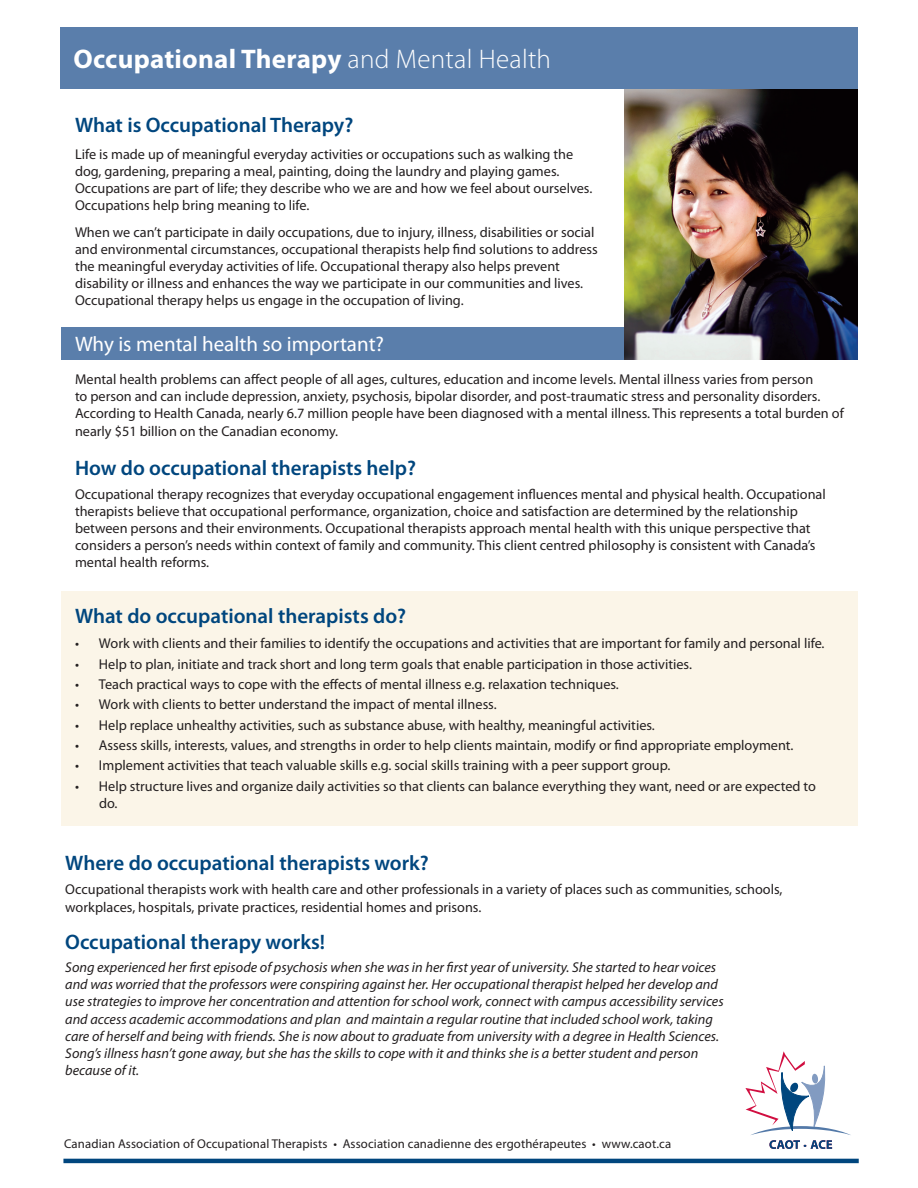
<style>
.page{position:relative;width:918px;height:1188px;background:#fff}
.page>*{position:absolute;margin:0;border:0;box-sizing:border-box;transform-origin:0 0}
.t1{font:700 27px "Myriad Pro";letter-spacing:.01em;color:#fff}
.t2{font:600 21px "Myriad Pro";color:#00467e}
.t3{font:21px "Myriad Pro";color:#fff}
.t4{font:14.25px/17.1px "Myriad Pro";color:#231f20}
.t5{font:italic 14.25px/17.1px "Myriad Pro";color:#231f20}
.t6{font:12.75px "Myriad Pro";letter-spacing:.01em;color:#231f20}
.s1{font-weight:300}
</style>
<div class="page">
<div style="left:62px;top:591px;width:796px;height:235px;background:#fbf5e8"></div>
<svg style="left:745px;top:1051px;width:106px;height:98px"></svg>
<hr style="left:63px;top:1159px;width:796px;height:4px;background:#00467e">
<div style="left:62px;top:327px;width:796px;height:33px;background:#5a7eab"></div>
<img style="left:625px;top:89px;width:233px;height:271px">
<div style="left:61px;top:27px;width:797px;height:62px;background:#5a7eab"></div>
<p class="t1" style="left:74px;top:41px;width:479px">Occupational Therapy <span class="s1">and Mental Health</span></p>
<p class="t2" style="left:75px;top:111px;width:280px">What is Occupational Therapy?</p>
<p class="t4" style="left:75px;top:146px;width:519px">Life is made up of meaningful everyday activities or occupations such as walking the dog, gardening, preparing a meal, painting, doing the laundry and playing games.<br>Occupations are part of life; they describe who we are and how we feel about ourselves.<br>Occupations help bring meaning to life.</p>
<p class="t4" style="left:75px;top:224px;width:524px">When we can’t participate in daily occupations, due to injury, illness, disabilities or social and environmental circumstances, occupational therapists help find solutions to address the meaningful everyday activities of life. Occupational therapy also helps prevent disability or illness and enhances the way we participate in our communities and lives.<br>Occupational therapy helps us engage in the occupation of living.</p>
<p class="t3" style="left:75px;top:332px;width:311px">Why is mental health so important?</p>
<p class="t4" style="left:75px;top:371px;width:770px">Mental health problems can affect people of all ages, cultures, education and income levels. Mental illness varies from person<br>to person and can include depression, anxiety, psychosis, bipolar disorder, and post-traumatic stress and personality disorders.<br>According to Health Canada, nearly 6.7 million people have been diagnosed with a mental illness. This represents a total burden of nearly $51 billion on the Canadian economy.</p>
<p class="t2" style="left:75px;top:455px;width:343px">How do occupational therapists help?</p>
<p class="t4" style="left:75px;top:486px;width:752px">Occupational therapy recognizes that everyday occupational engagement influences mental and physical health. Occupational therapists believe that occupational performance, organization, choice and satisfaction are determined by the relationship between persons and their environments. Occupational therapists approach mental health with this unique perspective that considers a person’s needs within context of family and community. This client centred philosophy is consistent with Canada’s mental health reforms.</p>
<p class="t2" style="left:75px;top:603px;width:333px">What do occupational therapists do?</p>
<p class="t4" style="left:75px;top:635px;width:751px">• Work with clients and their families to identify the occupations and activities that are important for family and personal life.</p>
<p class="t4" style="left:75px;top:656px;width:619px">• Help to plan, initiate and track short and long term goals that enable participation in those activities.</p>
<p class="t4" style="left:75px;top:676px;width:545px">• Teach practical ways to cope with the effects of mental illness e.g. relaxation techniques.</p>
<p class="t4" style="left:75px;top:696px;width:423px">• Work with clients to better understand the impact of mental illness.</p>
<p class="t4" style="left:75px;top:717px;width:581px">• Help replace unhealthy activities, such as substance abuse, with healthy, meaningful activities.</p>
<p class="t4" style="left:75px;top:737px;width:720px">• Assess skills, interests, values, and strengths in order to help clients maintain, modify or find appropriate employment.</p>
<p class="t4" style="left:75px;top:757px;width:597px">• Implement activities that teach valuable skills e.g. social skills training with a peer support group.</p>
<p class="t4" style="left:99px;top:778px;width:719px;text-indent:-24px">• Help structure lives and organize daily activities so that clients can balance everything they want, need or are expected to do.</p>
<p class="t2" style="left:65px;top:850px;width:365px">Where do occupational therapists work?</p>
<p class="t4" style="left:65px;top:880px;width:719px;line-height:18px">Occupational therapists work with health care and other professionals in a variety of places such as communities, schools, workplaces, hospitals, private practices, residential homes and prisons.</p>
<p class="t2" style="left:65px;top:928px;width:261px">Occupational therapy works!</p>
<p class="t5" style="left:65px;top:959px;width:660px">Song experienced her first episode of psychosis when she was in her first year of university. She started to hear voices and was worried that the professors were conspiring against her. Her occupational therapist helped her develop and use strategies to improve her concentration and attention for school work, connect with campus accessibility services and access academic accommodations and plan and maintain a regular routine that included school work, taking care of herself and being with friends. She is now about to graduate from university with a degree in Health Sciences.<br>Song’s illness hasn’t gone away, but she has the skills to cope with it and thinks she is a better student and person because of it.</p>
<p class="t6" style="left:64px;top:1137px;width:608px">Canadian Association of Occupational Therapists • Association canadienne des ergothérapeutes • www.caot.ca</p>
</div>
